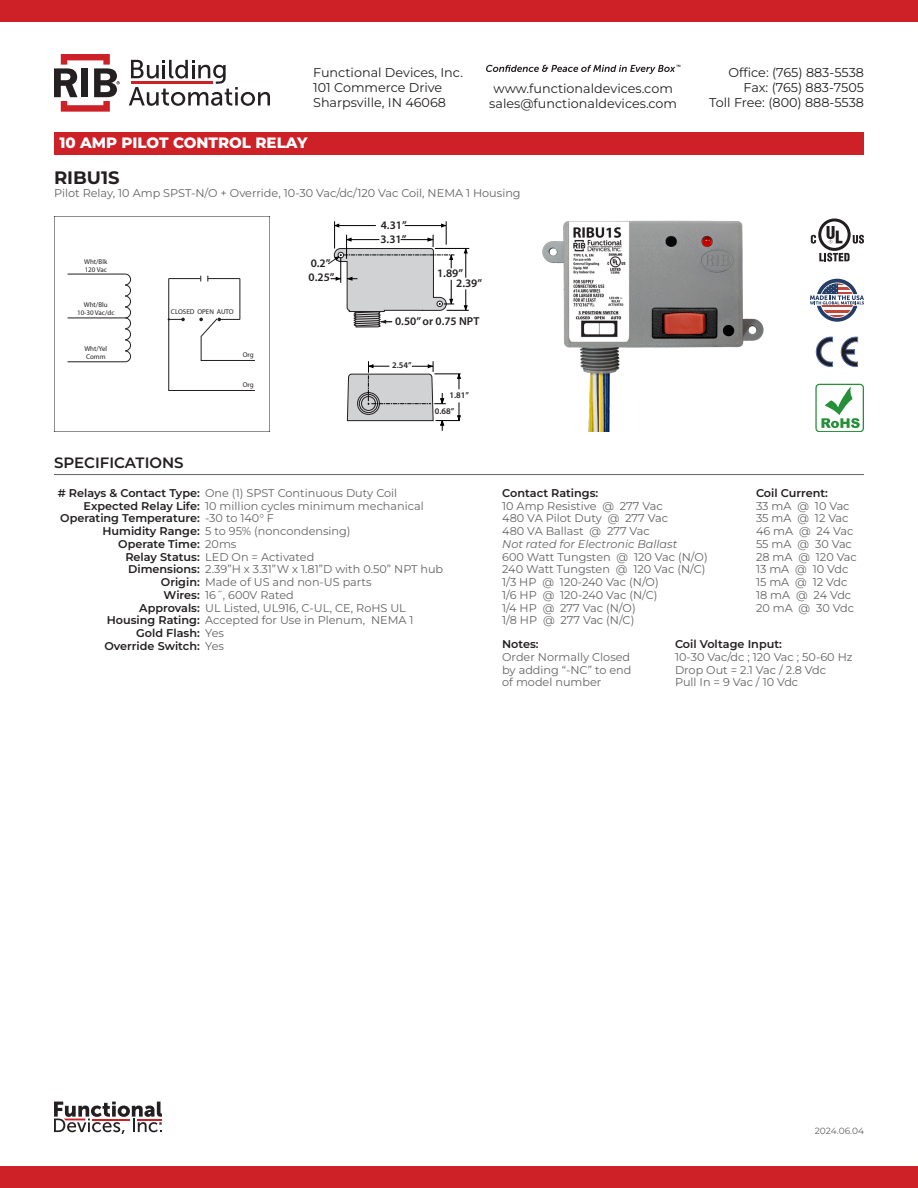
<style>
.page{position:relative;width:918px;height:1188px;background:#fff}
.page>*{position:absolute;margin:0;border:0;box-sizing:border-box;transform-origin:0 0}
.t1{font:700 18px "Montserrat";color:#231f20}
.t2{font:800 15px "Montserrat";color:#fff}
.t3{font:600 15px "Montserrat";color:#231f20}
.t4{font:12.75px "Montserrat";color:#231f20}
.t5{font:600 11.55px/14.7px "Myriad Pro";color:#231f20}
.t6{font:11.25px/12.8px "Montserrat";color:#636366}
.t7{font:600 11.25px/12.8px "Montserrat";color:#231f20;text-align:right}
.t8{font:italic 11.25px "Montserrat";color:#636366}
.t9{font:9px "Montserrat";color:#636366}
.t10{font:600 8.7px/16.2px "Myriad Pro";color:#231f20}
.t11{font:7.05px/7.9px "Myriad Pro";color:#231f20}
</style>
<div class="page">
<div style="left:0;top:0;width:918px;height:22px;background:#cd2027"></div>
<div style="left:0;top:1166px;width:918px;height:22px;background:#cd2027"></div>
<div style="left:54px;top:132px;width:810px;height:22px;background:#cd2027"></div>
<hr style="left:54px;top:474px;width:810px;height:1px;background:#636366">
<hr style="left:68px;top:274px;width:57px;height:1px;background:#231f20">
<svg style="left:125px;top:274px;width:6px;height:88px"></svg>
<hr style="left:68px;top:362px;width:57px;height:1px;background:#231f20">
<hr style="left:68px;top:318px;width:57px;height:1px;background:#231f20">
<svg style="left:168px;top:276px;width:87px;height:115px"></svg>
<svg style="left:328px;top:221px;width:141px;height:106px"></svg>
<svg style="left:347px;top:361px;width:114px;height:70px"></svg>
<img style="left:542px;top:220px;width:222px;height:212px">
<svg style="left:841px;top:337px;width:17px;height:30px"></svg>
<svg style="left:816px;top:337px;width:17px;height:30px"></svg>
<svg style="left:811px;top:218px;width:53px;height:44px"></svg>
<svg style="left:821px;top:387px;width:39px;height:41px"></svg>
<div style="left:815px;top:384px;width:49px;height:48px;border:1px solid #269039;border-radius:3px"></div>
<svg style="left:810px;top:279px;width:54px;height:43px"></svg>
<hr style="left:821px;top:306px;width:32px;height:1px;background:#c4453a">
<hr style="left:821px;top:310px;width:32px;height:2px;background:#c4453a">
<hr style="left:821px;top:315px;width:32px;height:2px;background:#c4453a">
<svg style="left:486px;top:65px;width:194px;height:9px"></svg>
<svg style="left:54px;top:54px;width:66px;height:58px"></svg>
<svg style="left:129px;top:60px;width:141px;height:46px"></svg>
<svg style="left:54px;top:1102px;width:108px;height:32px"></svg>
<p class="t4" style="left:313px;top:64px;width:151px">Functional Devices, Inc.</p>
<p class="t4" style="left:313px;top:79px;width:131px">101 Commerce Drive</p>
<p class="t4" style="left:313px;top:94px;width:134px">Sharpsville, IN 46068</p>
<p class="t2" style="left:59px;top:132px;width:250px">10 AMP PILOT CONTROL RELAY</p>
<p class="t4" style="left:494px;top:80px;width:181px">www.functionaldevices.com</p>
<p class="t4" style="left:489px;top:95px;width:189px">sales@functionaldevices.com</p>
<p class="t1" style="left:54px;top:164px;width:67px">RIBU1S</p>
<p class="t6" style="left:54px;top:186px;width:468px">Pilot Relay, 10 Amp SPST-N/O + Override, 10-30 Vac/dc/120 Vac Coil, NEMA 1 Housing</p>
<p class="t5" style="left:381px;top:217px;width:27px">4.31”</p>
<p class="t11" style="left:84px;top:258px;width:25px">Wht/Blk<br>120 Vac</p>
<p class="t11" style="left:77px;top:301px;width:39px;text-align:center">Wht/Blu<br>10-30 Vac/dc</p>
<p class="t11" style="left:84px;top:345px;width:24px">Wht/Yel<br>Comm</p>
<p class="t11" style="left:171px;top:308px;width:64px">CLOSED OPEN AUTO</p>
<p class="t11" style="left:243px;top:350px;width:12px">Org</p>
<p class="t11" style="left:243px;top:380px;width:12px">Org</p>
<p class="t3" style="left:54px;top:452px;width:131px">SPECIFICATIONS</p>
<p class="t5" style="left:380px;top:231px;width:27px">3.31”</p>
<p class="t5" style="left:309px;top:255px;width:27px">0.2”<br>0.25”</p>
<p class="t5" style="left:456px;top:268px;width:27px;line-height:9.8px;text-indent:-19px">1.89”<br>2.39”</p>
<p class="t5" style="left:395px;top:314px;width:86px">0.50” or 0.75 NPT</p>
<p class="t10" style="left:392px;top:357px;width:21px">2.54”</p>
<p class="t10" style="left:435px;top:387px;width:36px;text-indent:15px">1.81”<br>0.68”</p>
<p class="t4" style="left:728px;top:64px;width:137px">Office: (765) 883-5538</p>
<p class="t4" style="left:744px;top:79px;width:122px">Fax: (765) 883-7505</p>
<p class="t4" style="left:709px;top:94px;width:156px">Toll Free: (800) 888-5538</p>
<p class="t7" style="left:58px;top:486px;width:144px"># Relays &amp; Contact Type:</p>
<p class="t7" style="left:84px;top:499px;width:118px">Expected Relay Life:</p>
<p class="t7" style="left:60px;top:512px;width:141px">Operating Temperature:</p>
<p class="t7" style="left:102px;top:524px;width:99px">Humidity Range:</p>
<p class="t7" style="left:118px;top:537px;width:83px">Operate Time:</p>
<p class="t7" style="left:125px;top:550px;width:76px">Relay Status:</p>
<p class="t7" style="left:128px;top:563px;width:73px">Dimensions:<br>Origin:</p>
<p class="t7" style="left:164px;top:588px;width:38px">Wires:</p>
<p class="t7" style="left:139px;top:601px;width:62px">Approvals:</p>
<p class="t7" style="left:107px;top:614px;width:94px">Housing Rating:</p>
<p class="t7" style="left:136px;top:626px;width:65px">Gold Flash:</p>
<p class="t7" style="left:105px;top:639px;width:97px">Override Switch:</p>
<p class="t6" style="left:205px;top:486px;width:194px">One (1) SPST Continuous Duty Coil</p>
<p class="t6" style="left:205px;top:499px;width:220px">10 million cycles minimum mechanical</p>
<p class="t6" style="left:205px;top:512px;width:70px">-30 to 140° F</p>
<p class="t6" style="left:205px;top:524px;width:147px">5 to 95% (noncondensing)</p>
<p class="t6" style="left:205px;top:537px;width:33px">20ms</p>
<p class="t6" style="left:205px;top:550px;width:111px">LED On = Activated</p>
<p class="t6" style="left:205px;top:563px;width:240px">2.39”H x 3.31”W x 1.81”D with 0.50” NPT hub</p>
<p class="t6" style="left:205px;top:575px;width:168px">Made of US and non-US parts</p>
<p class="t6" style="left:205px;top:588px;width:90px">16˝, 600V Rated</p>
<p class="t6" style="left:205px;top:601px;width:202px">UL Listed, UL916, C-UL, CE, RoHS UL</p>
<p class="t6" style="left:205px;top:614px;width:210px">Accepted for Use in Plenum, NEMA 1</p>
<p class="t6" style="left:205px;top:626px;width:20px">Yes</p>
<p class="t6" style="left:205px;top:639px;width:20px">Yes</p>
<p class="t7" style="left:502px;top:486px;width:98px">Contact Ratings:</p>
<p class="t6" style="left:502px;top:499px;width:162px">10 Amp Resistive @ 277 Vac</p>
<p class="t6" style="left:502px;top:512px;width:167px">480 VA Pilot Duty @ 277 Vac</p>
<p class="t6" style="left:502px;top:524px;width:149px">480 VA Ballast @ 277 Vac</p>
<p class="t8" style="left:502px;top:536px;width:177px">Not rated for Electronic Ballast</p>
<p class="t6" style="left:502px;top:550px;width:207px">600 Watt Tungsten @ 120 Vac (N/O)</p>
<p class="t6" style="left:502px;top:563px;width:205px">240 Watt Tungsten @ 120 Vac (N/C)</p>
<p class="t6" style="left:502px;top:575px;width:158px">1/3 HP @ 120-240 Vac (N/O)</p>
<p class="t6" style="left:502px;top:588px;width:157px">1/6 HP @ 120-240 Vac (N/C)</p>
<p class="t6" style="left:502px;top:601px;width:135px">1/4 HP @ 277 Vac (N/O)</p>
<p class="t6" style="left:502px;top:614px;width:134px">1/8 HP @ 277 Vac (N/C)</p>
<p class="t7" style="left:756px;top:486px;width:73px">Coil Current:</p>
<p class="t6" style="left:756px;top:499px;width:102px">33 mA @ 10 Vac<br>35 mA @ 12 Vac<br>46 mA @ 24 Vac<br>55 mA @ 30 Vac<br>28 mA @ 120 Vac<br>13 mA @ 10 Vdc</p>
<p class="t6" style="left:756px;top:575px;width:93px">15 mA @ 12 Vdc</p>
<p class="t6" style="left:756px;top:588px;width:100px">18 mA @ 24 Vdc<br>20 mA @ 30 Vdc</p>
<p class="t7" style="left:675px;top:637px;width:108px">Coil Voltage Input:</p>
<p class="t6" style="left:675px;top:650px;width:179px">10-30 Vac/dc ; 120 Vac ; 50-60 Hz</p>
<p class="t6" style="left:675px;top:663px;width:153px">Drop Out = 2.1 Vac / 2.8 Vdc</p>
<p class="t6" style="left:675px;top:676px;width:125px">Pull In = 9 Vac / 10 Vdc</p>
<p class="t7" style="left:502px;top:637px;width:38px">Notes:</p>
<p class="t6" style="left:502px;top:650px;width:131px;text-align:justify">Order Normally Closed by adding “-NC” to end of model number</p>
<p class="t9" style="left:815px;top:1125px;width:51px">2024.06.04</p>
</div>
